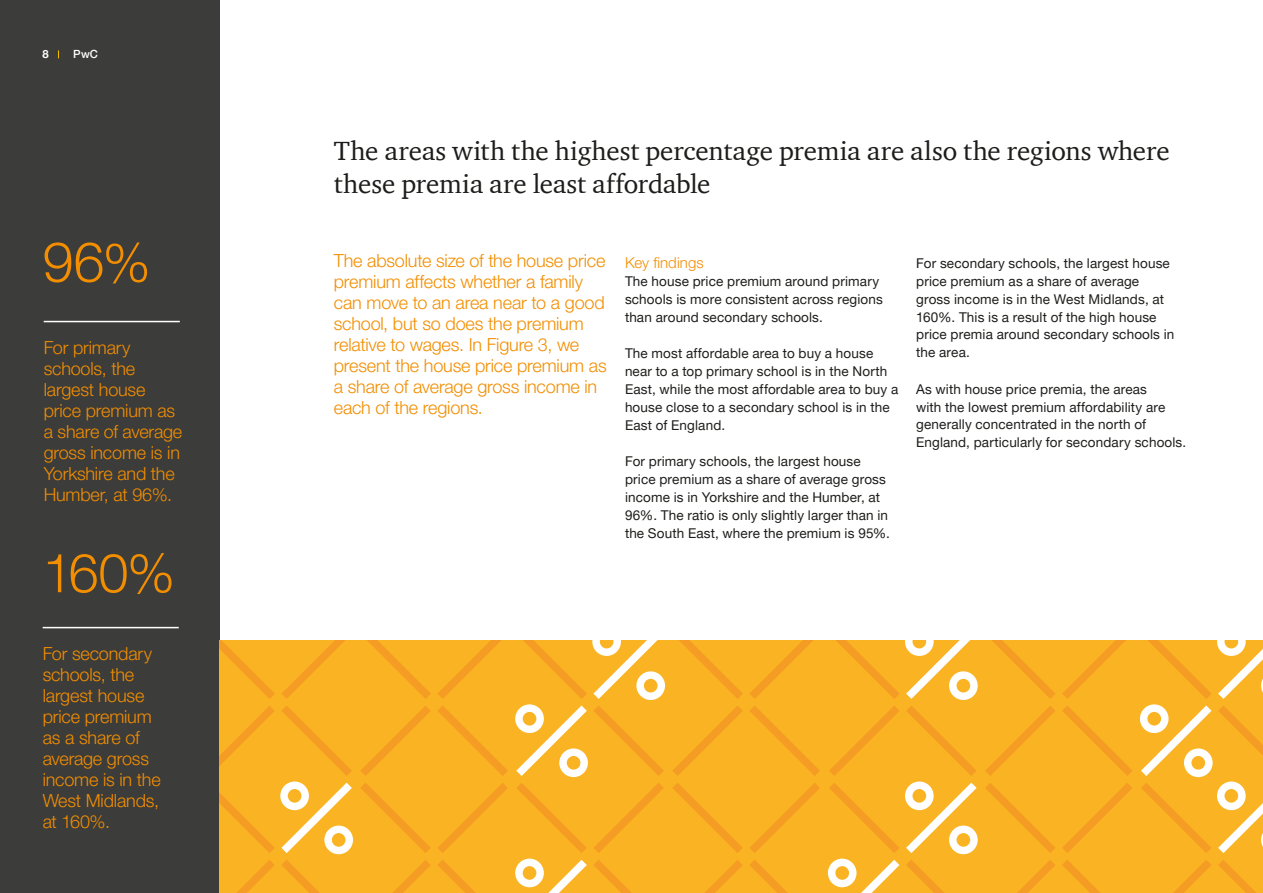
<style>
.page{position:relative;width:1263px;height:893px;background:#fff}
.page>*{position:absolute;margin:0;border:0;box-sizing:border-box;transform-origin:0 0}
.Body_copy_-_space_af{font:300 55.5px "Helvetica Neue LT Pro";color:#f28e00}
.Body_copy_-_space_af-2{font:300 54px "Helvetica Neue LT Pro";color:#f28e00}
.Supporting_headline{font:27px/33px "ITC Charter Com";letter-spacing:-.005em;color:#1d1d1b}
.Text_after_stat{font:300 18px/21px "Helvetica Neue LT Pro";letter-spacing:-.01em;color:#f28e00}
.Body_copy_subheader{font:300 15px "Helvetica Neue LT Pro";letter-spacing:.005em;color:#f28e00}
.Body_copy_-_space_af-3{font:13.5px/18px "Helvetica Neue LT Pro";letter-spacing:.01em;color:#1d1d1b}
.Publication_Issue{font:500 11.25px "Helvetica Neue LT Pro";color:#fff}
.Page_number_-_left{font:700 11.25px "Helvetica Neue LT Pro";color:#fff}
.s1{font-size:54px}
</style>
<div class="page">
<hr style="left:1262px;top:0;width:1px;height:893px;background:#3c3c3b">
<div style="left:0;top:0;width:220px;height:893px;background:#3c3c3b"></div>
<hr style="left:44px;top:321px;width:136px;height:1px;background:#fff">
<hr style="left:43px;top:627px;width:136px;height:1px;background:#fff">
<div style="left:220px;top:641px;width:1043px;height:252px;background:#fab322"></div>
<svg style="left:237px;top:860px;width:37px;height:33px"></svg>
<svg style="left:282px;top:860px;width:38px;height:33px"></svg>
<svg style="left:282px;top:641px;width:62px;height:58px"></svg>
<svg style="left:220px;top:706px;width:133px;height:148px"></svg>
<svg style="left:220px;top:641px;width:55px;height:58px"></svg>
<svg style="left:393px;top:860px;width:37px;height:33px"></svg>
<svg style="left:361px;top:706px;width:70px;height:70px"></svg>
<svg style="left:361px;top:783px;width:70px;height:70px"></svg>
<svg style="left:438px;top:860px;width:38px;height:33px"></svg>
<svg style="left:438px;top:783px;width:70px;height:70px"></svg>
<svg style="left:438px;top:641px;width:62px;height:58px"></svg>
<svg style="left:438px;top:706px;width:70px;height:70px"></svg>
<svg style="left:368px;top:641px;width:63px;height:58px"></svg>
<svg style="left:515px;top:859px;width:72px;height:34px"></svg>
<svg style="left:517px;top:783px;width:70px;height:70px"></svg>
<svg style="left:594px;top:860px;width:38px;height:33px"></svg>
<svg style="left:594px;top:783px;width:70px;height:70px"></svg>
<svg style="left:515px;top:641px;width:150px;height:136px"></svg>
<svg style="left:705px;top:860px;width:37px;height:33px"></svg>
<svg style="left:673px;top:706px;width:70px;height:70px"></svg>
<svg style="left:673px;top:783px;width:70px;height:70px"></svg>
<svg style="left:750px;top:860px;width:38px;height:33px"></svg>
<svg style="left:750px;top:783px;width:70px;height:70px"></svg>
<svg style="left:750px;top:641px;width:62px;height:58px"></svg>
<svg style="left:750px;top:706px;width:70px;height:70px"></svg>
<svg style="left:680px;top:641px;width:63px;height:58px"></svg>
<svg style="left:828px;top:859px;width:71px;height:34px"></svg>
<svg style="left:829px;top:706px;width:70px;height:70px"></svg>
<svg style="left:829px;top:783px;width:70px;height:70px"></svg>
<svg style="left:906px;top:860px;width:38px;height:33px"></svg>
<svg style="left:905px;top:641px;width:73px;height:213px"></svg>
<svg style="left:837px;top:641px;width:62px;height:58px"></svg>
<svg style="left:1017px;top:860px;width:38px;height:33px"></svg>
<svg style="left:985px;top:706px;width:70px;height:70px"></svg>
<svg style="left:985px;top:783px;width:70px;height:70px"></svg>
<svg style="left:1062px;top:860px;width:38px;height:33px"></svg>
<svg style="left:1062px;top:783px;width:70px;height:70px"></svg>
<svg style="left:1062px;top:641px;width:63px;height:58px"></svg>
<svg style="left:1062px;top:706px;width:70px;height:70px"></svg>
<svg style="left:993px;top:641px;width:62px;height:58px"></svg>
<svg style="left:1173px;top:860px;width:38px;height:33px"></svg>
<svg style="left:1218px;top:860px;width:38px;height:33px"></svg>
<svg style="left:1140px;top:641px;width:123px;height:212px"></svg>
<p class="Page_number_-_left" style="left:43px;top:47px;width:8px">8</p>
<p class="Publication_Issue" style="left:73px;top:48px;width:26px">PwC</p>
<p class="Body_copy_-_space_af" style="left:43px;top:228px;width:109px">96<span class="s1">%</span></p>
<p class="Text_after_stat" style="left:44px;top:336px;width:140px">For primary schools, the largest house price premium as a share of average gross income is in<br>Yorkshire and the<br>Humber, at 96%.</p>
<p class="Body_copy_-_space_af-2" style="left:43px;top:540px;width:134px">160%</p>
<p class="Text_after_stat" style="left:43px;top:642px;width:120px">For secondary schools, the largest house price premium as a share of average gross income is in the<br>West Midlands, at 160%.</p>
<p class="Supporting_headline" style="left:334px;top:133px;width:837px">The areas with the highest percentage premia are also the regions where these premia are least affordable</p>
<p class="Text_after_stat" style="left:334px;top:250px;width:274px">The absolute size of the house price premium affects whether a family can move to an area near to a good school, but so does the premium relative to wages. In Figure 3, we present the house price premium as a share of average gross income in each of the regions.</p>
<p class="Body_copy_subheader" style="left:625px;top:253px;width:80px">Key findings</p>
<p class="Body_copy_-_space_af-3" style="left:625px;top:271px;width:259px">The house price premium around primary schools is more consistent across regions than around secondary schools.</p>
<p class="Body_copy_-_space_af-3" style="left:625px;top:343px;width:275px">The most affordable area to buy a house near to a top primary school is in the North East, while the most affordable area to buy a house close to a secondary school is in the East of England.</p>
<p class="Body_copy_-_space_af-3" style="left:625px;top:451px;width:267px">For primary schools, the largest house price premium as a share of average gross income is in Yorkshire and the Humber, at 96%. The ratio is only slightly larger than in the South East, where the premium is 95%.</p>
<p class="Body_copy_-_space_af-3" style="left:916px;top:253px;width:260px">For secondary schools, the largest house price premium as a share of average gross income is in the West Midlands, at 160%. This is a result of the high house price premia around secondary schools in the area.</p>
<p class="Body_copy_-_space_af-3" style="left:916px;top:379px;width:272px">As with house price premia, the areas<br>with the lowest premium affordability are generally concentrated in the north of England, particularly for secondary schools.</p>
</div>
